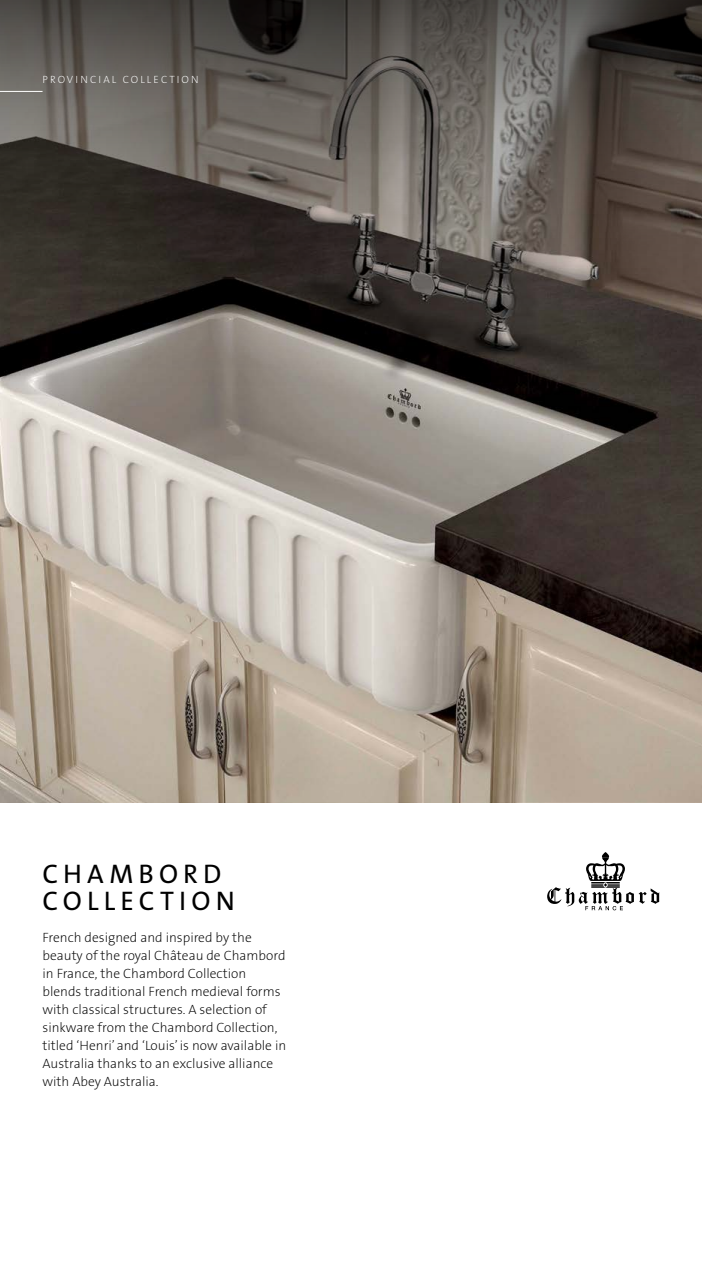
<style>
.page{position:relative;width:702px;height:1263px;background:#fff}
.page>*{position:absolute;margin:0;border:0;box-sizing:border-box;transform-origin:0 0}
.t1{font:27px/27px "The Sans B5 Plain";letter-spacing:.195em;color:#000}
.t2{font:200 13.5px/18px "The Sans B2";color:#000}
.t3{font:200 10.5px "The Sans B2";letter-spacing:.2em;color:#fff}
</style>
<div class="page">
<img style="left:0;top:395px;width:702px;height:408px">
<svg style="left:0;top:0;width:702px;height:395px;background:#534e48"></svg>
<svg style="left:547px;top:852px;width:112px;height:58px"></svg>
<hr style="left:0;top:91px;width:43px;height:1px;background:#fff">
<p class="t3" style="left:43px;top:74px;width:158px">PROVINCIAL COLLECTION</p>
<h1 class="t1" style="left:43px;top:861px;width:194px">CHAMBORD<br>COLLECTION</h1>
<p class="t2" style="left:43px;top:928px;width:245px">French designed and inspired by the beauty of the royal Château de Chambord in France, the Chambord Collection blends traditional French medieval forms with classical structures. A selection of sinkware from the Chambord Collection, titled ‘Henri’ and ‘Louis’ is now available in Australia thanks to an exclusive alliance with Abey Australia.</p>
</div>
